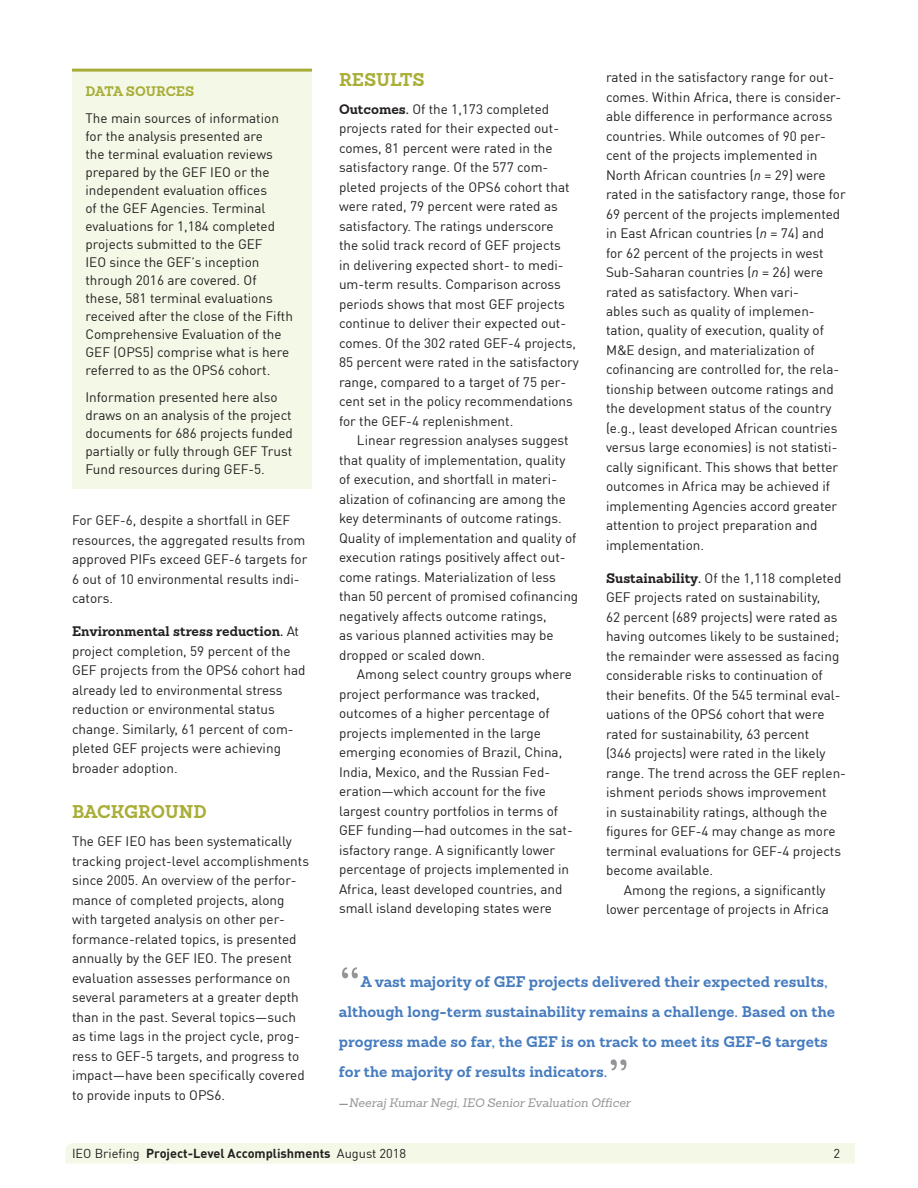
<style>
.page{position:relative;width:918px;height:1188px;background:#fff}
.page>*{position:absolute;margin:0;border:0;box-sizing:border-box;transform-origin:0 0}
.t1{font:60px "Sanchez Slab";color:#939598}
.t2{font:700 18px "Sanchez Slab";color:#a9ae37}
.t3{font:700 15px/30px "Sanchez Slab";color:#467cbf}
.t4{font:13.5px/19.5px "DINOT";color:#231f20}
.t5{font:700 13.5px "Sanchez Slab";color:#231f20}
.t6{font:700 13.5px "Sanchez Slab";color:#a7ad37}
.t7{font:700 12.75px "DINOT";color:#231f20}
.t8{font:12.75px "DINOT";color:#231f20}
.t9{font:italic 12px "Sanchez Slab";color:#939598}
.s1{font-family:"DINOT";font-weight:400}
.s2{font-family:"Sanchez Slab";font-weight:700}
.s3{font-style:italic}
.s4{font-style:normal;font-size:10.5px;color:#636366}
.s5{font-weight:400}
</style>
<div class="page">
<div style="left:65px;top:1143px;width:790px;height:20px;background:#f4f8e6"></div>
<div style="left:72px;top:72px;width:240px;height:417px;background:#f4f8e6"></div>
<hr style="left:72px;top:69px;width:240px;height:3px;background:#a7ad37">
<p class="t6" style="left:86px;top:81px;width:110px">DATA SOURCES</p>
<p class="t4" style="left:86px;top:108px;width:209px;line-height:18px">The main sources of information for the analysis presented are<br>the terminal evaluation reviews prepared by the GEF IEO or the independent evaluation offices<br>of the GEF Agencies. Terminal evaluations for 1,184 completed projects submitted to the GEF<br>IEO since the GEF’s inception through 2016 are covered. Of these, 581 terminal evaluations received after the close of the Fifth<br>Comprehensive Evaluation of the<br>GEF (OPS5) comprise what is here referred to as the OPS6 cohort.</p>
<p class="t4" style="left:86px;top:387px;width:209px;line-height:18px">Information presented here also draws on an analysis of the project documents for 686 projects funded partially or fully through GEF Trust Fund resources during GEF-5.</p>
<p class="t4" style="left:72px;top:509px;width:237px">For GEF‑6, despite a shortfall in GEF resources, the aggregated results from approved PIFs exceed GEF‑6 targets for<br>6 out of 10 environmental results indi&shy;cators.</p>
<p class="t5" style="left:72px;top:622px;width:229px">Environmental stress reduction. <span class="s1">At</span></p>
<p class="t4" style="left:72px;top:640px;width:235px">project completion, 59 percent of the GEF projects from the OPS6 cohort had already led to environmental stress reduction or environmental status change. Similarly, 61 percent of com&shy;pleted GEF projects were achieving broader adoption.</p>
<h2 class="t2" style="left:72px;top:799px;width:136px">BACKGROUND</h2>
<p class="t4" style="left:72px;top:830px;width:239px">The GEF IEO has been systematically tracking project-level accomplishments since 2005. An overview of the perfor&shy;mance of completed projects, along with targeted analysis on other per&shy;formance-related topics, is presented annually by the GEF IEO. The present evaluation assesses performance on several parameters at a greater depth than in the past. Several topics—such as time lags in the project cycle, prog&shy;ress to GEF-5 targets, and progress to impact—have been specifically covered to provide inputs to OPS6.</p>
<h2 class="t2" style="left:339px;top:67px;width:87px">RESULTS</h2>
<p class="t4" style="left:339px;top:98px;width:242px"><span class="s2">Outcomes.</span> Of the 1,173 completed projects rated for their expected out&shy;comes, 81 percent were rated in the satisfactory range. Of the 577 com&shy;pleted projects of the OPS6 cohort that were rated, 79 percent were rated as satisfactory. The ratings underscore<br>the solid track record of GEF projects<br>in delivering expected short- to medi&shy;um-term results. Comparison across periods shows that most GEF projects continue to deliver their expected out&shy;comes. Of the 302 rated GEF-4 projects, 85 percent were rated in the satisfactory range, compared to a target of 75 per&shy;cent set in the policy recommendations for the GEF-4 replenishment.</p>
<p class="t4" style="left:339px;top:430px;width:241px;text-indent:18px">Linear regression analyses suggest that quality of implementation, quality of execution, and shortfall in materi&shy;alization of cofinancing are among the key determinants of outcome ratings.<br>Quality of implementation and quality of execution ratings positively affect out&shy;come ratings. Materialization of less than 50 percent of promised cofinancing negatively affects outcome ratings,<br>as various planned activities may be dropped or scaled down.</p>
<p class="t4" style="left:339px;top:664px;width:235px;text-indent:18px">Among select country groups where project performance was tracked, outcomes of a higher percentage of projects implemented in the large emerging economies of Brazil, China, India, Mexico, and the Russian Fed&shy;eration—which account for the five largest country portfolios in terms of GEF funding—had outcomes in the sat&shy;isfactory range. A significantly lower percentage of projects implemented in Africa, least developed countries, and small island developing states were</p>
<p class="t4" style="left:606px;top:66px;width:241px">rated in the satisfactory range for out&shy;comes. Within Africa, there is consider&shy;able difference in performance across countries. While outcomes of 90 per&shy;cent of the projects implemented in North African countries (<span class="s3">n</span> = 29) were rated in the satisfactory range, those for 69 percent of the projects implemented in East African countries (<span class="s3">n</span> = 74) and<br>for 62 percent of the projects in west Sub-Saharan countries (<span class="s3">n</span> = 26) were rated as satisfactory. When vari-<br>ables such as quality of implemen&shy;tation, quality of execution, quality of M&amp;E design, and materialization of cofinancing are controlled for, the rela&shy;tionship between outcome ratings and the development status of the country (e.g., least developed African countries versus large economies) is not statisti&shy;cally significant. This shows that better outcomes in Africa may be achieved if implementing Agencies accord greater attention to project preparation and implementation.</p>
<p class="t4" style="left:606px;top:567px;width:237px"><span class="s2">Sustainability.</span> Of the 1,118 completed</p>
<p class="t4" style="left:606px;top:587px;width:216px">GEF projects rated on sustainability,</p>
<p class="t4" style="left:606px;top:606px;width:233px">62 percent (689 projects) were rated as</p>
<p class="t4" style="left:606px;top:626px;width:235px">having outcomes likely to be sustained;</p>
<p class="t4" style="left:606px;top:645px;width:235px">the remainder were assessed as facing</p>
<p class="t4" style="left:606px;top:665px;width:218px">considerable risks to continuation of</p>
<p class="t4" style="left:606px;top:684px;width:236px">their benefits. Of the 545 terminal eval-</p>
<p class="t4" style="left:606px;top:704px;width:220px">uations of the OPS6 cohort that were</p>
<p class="t4" style="left:606px;top:723px;width:205px">rated for sustainability, 63 percent</p>
<p class="t4" style="left:606px;top:743px;width:221px">(346 projects) were rated in the likely</p>
<p class="t4" style="left:606px;top:762px;width:242px">range. The trend across the GEF replen-</p>
<p class="t4" style="left:606px;top:782px;width:222px">ishment periods shows improvement</p>
<p class="t4" style="left:606px;top:801px;width:223px">in sustainability ratings, although the</p>
<p class="t4" style="left:606px;top:821px;width:231px">figures for GEF-4 may change as more</p>
<p class="t4" style="left:606px;top:840px;width:237px">terminal evaluations for GEF-4 projects</p>
<p class="t4" style="left:606px;top:860px;width:109px">become available.</p>
<p class="t4" style="left:624px;top:879px;width:203px">Among the regions, a significantly</p>
<p class="t4" style="left:606px;top:899px;width:225px">lower percentage of projects in Africa</p>
<h1 class="t1" style="left:339px;top:954px;width:23px">“</h1>
<p class="t3" style="left:339px;top:967px;width:498px;text-indent:22px">A vast majority of GEF projects delivered their expected results, although long-term sustainability remains a challenge. Based on the progress made so far, the GEF is on track to meet its GEF-6 targets for the majority of results indicators.</p>
<p class="t9" style="left:339px;top:1095px;width:293px"><span class="s4">—</span>Neeraj Kumar Negi, IEO Senior Evaluation Officer</p>
<h1 class="t1" style="left:607px;top:1044px;width:24px">”</h1>
<p class="t7" style="left:72px;top:1144px;width:336px"><span class="s5">IEO Briefing</span> Project-Level Accomplishments <span class="s5">August 2018</span></p>
<p class="t8" style="left:833px;top:1144px;width:8px">2</p>
</div>
